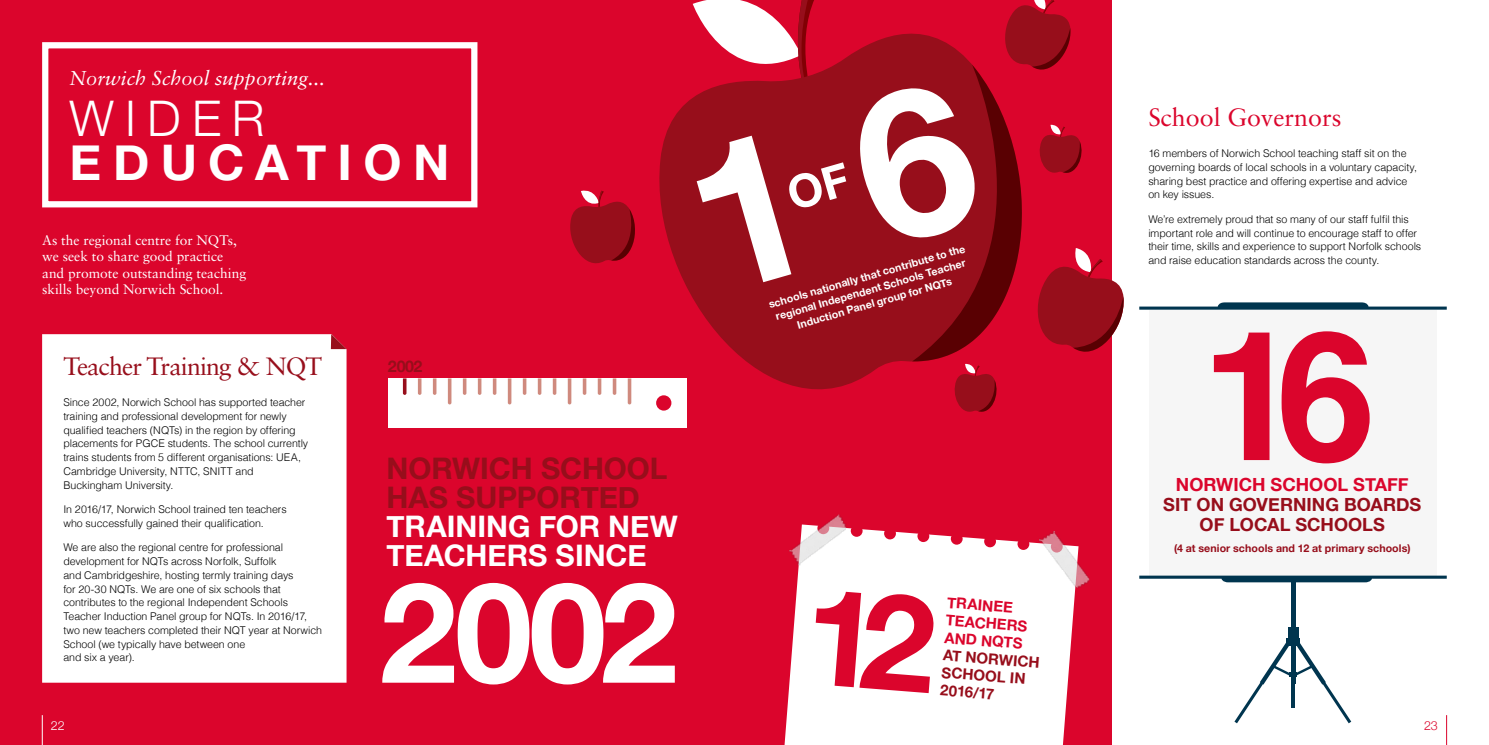
<style>
.page{position:relative;width:1489px;height:745px;background:#fff}
.page>*{position:absolute;margin:0;border:0;box-sizing:border-box;transform-origin:0 0}
.t1{font:700 139.62px "Helvetica Neue";color:#fff}
.t2{font:700 49px "Helvetica Neue";letter-spacing:.23em;color:#fff}
.t3{font:300 49px "Helvetica Neue";letter-spacing:.225em;color:#fff}
.t4{font:700 29.62px/29px "Helvetica Neue";color:#fff}
.t5{font:700 29.62px/29px "Helvetica Neue";letter-spacing:-.005em;color:#970e1b}
.t6{font:25px "Sabon LT Std";letter-spacing:-.035em;color:#970e1b}
.t7{font:25px "Sabon LT Std";color:#db052c}
.t8{font:italic 20px "Sabon LT Std";color:#fff}
.t9{font:700 18.12px/20px "Helvetica Neue";color:#970e1b;text-align:center}
.t10{font:700 18.12px "Helvetica Neue";color:#db052c}
.t11{font:700 16px "Helvetica Neue";color:#970e1b}
.t12{font:700 15px/17.5px "Helvetica Neue";color:#970e1b}
.t13{font:700 15px/17.5px "Helvetica Neue";color:#db052c}
.t14{font:13.75px/16.5px "Sabon LT Std";color:#fff}
.t15{font:300 12.5px "Helvetica Neue";color:#db052c}
.t16{font:300 12.5px "Helvetica Neue";color:#fff}
.t17{font:300 10.62px/13.8px "Helvetica";letter-spacing:-.005em;color:#000}
.t18{font:700 10.62px/13.8px "Helvetica Neue";color:#fff;text-align:center}
.t19{font:700 10.62px "Helvetica Neue";letter-spacing:.01em;color:#970e1b}
</style>
<div class="page">
<div style="left:0;top:0;width:744px;height:744px;background:#db052c"></div>
<div style="left:42px;top:42px;width:435px;height:165px;border:6px solid #fff"></div>
<div style="left:42px;top:334px;width:304px;height:348px;background:#fff"></div>
<svg style="left:331px;top:334px;width:15px;height:15px"></svg>
<svg style="left:570px;top:190px;width:65px;height:74px"></svg>
<div style="left:388px;top:378px;width:298px;height:49px;background:#fff"></div>
<svg style="left:418px;top:378px;width:3px;height:16px"></svg>
<svg style="left:627px;top:378px;width:4px;height:26px"></svg>
<svg style="left:612px;top:378px;width:4px;height:16px"></svg>
<svg style="left:597px;top:378px;width:4px;height:16px"></svg>
<svg style="left:582px;top:378px;width:4px;height:16px"></svg>
<svg style="left:567px;top:378px;width:4px;height:26px"></svg>
<svg style="left:552px;top:378px;width:4px;height:16px"></svg>
<svg style="left:538px;top:378px;width:3px;height:16px"></svg>
<svg style="left:523px;top:378px;width:3px;height:16px"></svg>
<svg style="left:508px;top:378px;width:3px;height:26px"></svg>
<svg style="left:493px;top:378px;width:3px;height:16px"></svg>
<svg style="left:478px;top:378px;width:3px;height:16px"></svg>
<svg style="left:463px;top:378px;width:3px;height:16px"></svg>
<svg style="left:448px;top:378px;width:3px;height:26px"></svg>
<svg style="left:433px;top:378px;width:3px;height:16px"></svg>
<svg style="left:403px;top:378px;width:3px;height:16px"></svg>
<hr style="left:42px;top:714px;width:1px;height:30px;background:#fff">
<hr style="left:1446px;top:714px;width:1px;height:30px;background:#db052c">
<div style="left:744px;top:0;width:367px;height:744px;background:#db052c"></div>
<svg style="left:1290px;top:582px;width:4px;height:44px"></svg>
<div style="left:1149px;top:309px;width:287px;height:266px;background:#f6f6f6"></div>
<svg style="left:1139px;top:302px;width:307px;height:7px"></svg>
<svg style="left:1139px;top:575px;width:307px;height:7px"></svg>
<div style="left:1287px;top:626px;width:10px;height:18px;background:#00354f"></div>
<div style="left:1285px;top:638px;width:14px;height:7px;background:#00354f"></div>
<svg style="left:1234px;top:641px;width:117px;height:81px"></svg>
<div style="left:846px;top:49px;width:13px;height:336px;background:#970e1b"></div>
<svg style="left:647px;top:0;width:199px;height:428px"></svg>
<svg style="left:859px;top:0;width:265px;height:416px"></svg>
<svg style="left:784px;top:528px;width:292px;height:216px;background:#fceaed"></svg>
<div style="left:850px;top:524px;width:12px;height:12px;background:#db052c;border-radius:50%"></div>
<div style="left:883px;top:527px;width:13px;height:12px;background:#db052c;border-radius:50%"></div>
<div style="left:917px;top:529px;width:12px;height:13px;background:#db052c;border-radius:50%"></div>
<div style="left:950px;top:532px;width:12px;height:12px;background:#db052c;border-radius:50%"></div>
<div style="left:983px;top:535px;width:13px;height:12px;background:#db052c;border-radius:50%"></div>
<div style="left:1017px;top:537px;width:12px;height:13px;background:#db052c;border-radius:50%"></div>
<img style="left:787px;top:514px;width:61px;height:58px">
<img style="left:1031px;top:528px;width:59px;height:61px">
<svg style="left:1213px;top:331px;width:156px;height:132px"></svg>
<div style="left:810px;top:589px;width:126px;height:103px;background:#fff"></div>
<h3 class="t8" style="left:70px;top:66px;width:257px">Norwich School supporting...</h3>
<h2 class="t3" style="left:70px;top:79px;width:196px">WIDER</h2>
<h2 class="t2" style="left:70px;top:124px;width:381px">EDUCATION</h2>
<p class="t14" style="left:42px;top:231px;width:205px">As the regional centre for NQTs, we seek to share good practice and promote outstanding teaching skills beyond Norwich School.</p>
<h3 class="t6" style="left:63px;top:351px;width:260px">Teacher Training &amp; NQT</h3>
<p class="t17" style="left:63px;top:394px;width:246px">Since 2002, Norwich School has supported teacher training and professional development for newly qualified teachers (NQTs) in the region by offering placements for PGCE students. The school currently trains students from 5 different organisations: UEA, Cambridge University, NTTC, SNITT and Buckingham University.</p>
<p class="t17" style="left:63px;top:501px;width:225px">In 2016/17, Norwich School trained ten teachers who successfully gained their qualification.</p>
<p class="t17" style="left:63px;top:539px;width:260px">We are also the regional centre for professional development for NQTs across Norfolk, Suffolk<br>and Cambridgeshire, hosting termly training days<br>for 20-30 NQTs. We are one of six schools that contributes to the regional Independent Schools Teacher Induction Panel group for NQTs. In 2016/17, two new teachers completed their NQT year at Norwich School (we typically have between one<br>and six a year).</p>
<p class="t16" style="left:51px;top:714px;width:15px">22</p>
<h3 class="t11" style="left:388px;top:353px;width:36px">2002</h3>
<h3 class="t5" style="left:386px;top:454px;width:282px">NORWICH SCHOOL<br>HAS SUPPORTED</h3>
<h3 class="t4" style="left:386px;top:512px;width:293px">TRAINING FOR NEW<br>TEACHERS SINCE</h3>
<h1 class="t1" style="left:379px;top:523px;width:300px">2002</h1>
<p class="t18" style="left:767px;top:298px;width:205px;rotate:-16deg">schools nationally that contribute to the regional Independent Schools Teacher<br>Induction Panel group for NQTs</p>
<h3 class="t13" style="left:947px;top:594px;width:83px;rotate:4deg">TRAINEE<br>TEACHERS<br>AND NQTS</h3>
<h3 class="t12" style="left:943px;top:646px;width:98px;rotate:4deg">AT NORWICH<br>SCHOOL IN</h3>
<h3 class="t12" style="left:940px;top:681px;width:55px;rotate:4deg">2016/17</h3>
<h3 class="t7" style="left:1148px;top:102px;width:195px">School Governors</h3>
<p class="t17" style="left:1148px;top:145px;width:270px">16 members of Norwich School teaching staff sit on the governing boards of local schools in a voluntary capacity, sharing best practice and offering expertise and advice on key issues.</p>
<p class="t17" style="left:1148px;top:211px;width:274px">We’re extremely proud that so many of our staff fulfil this important role and will continue to encourage staff to offer their time, skills and experience to support Norfolk schools and raise education standards across the county.</p>
<h3 class="t10" style="left:1175px;top:470px;width:234px">NORWICH SCHOOL STAFF</h3>
<h3 class="t9" style="left:1163px;top:494px;width:259px">SIT ON GOVERNING BOARDS<br>OF LOCAL SCHOOLS</h3>
<p class="t19" style="left:1173px;top:539px;width:238px">(4 at senior schools and 12 at primary schools)</p>
<p class="t15" style="left:1423px;top:714px;width:15px">23</p>
</div>
